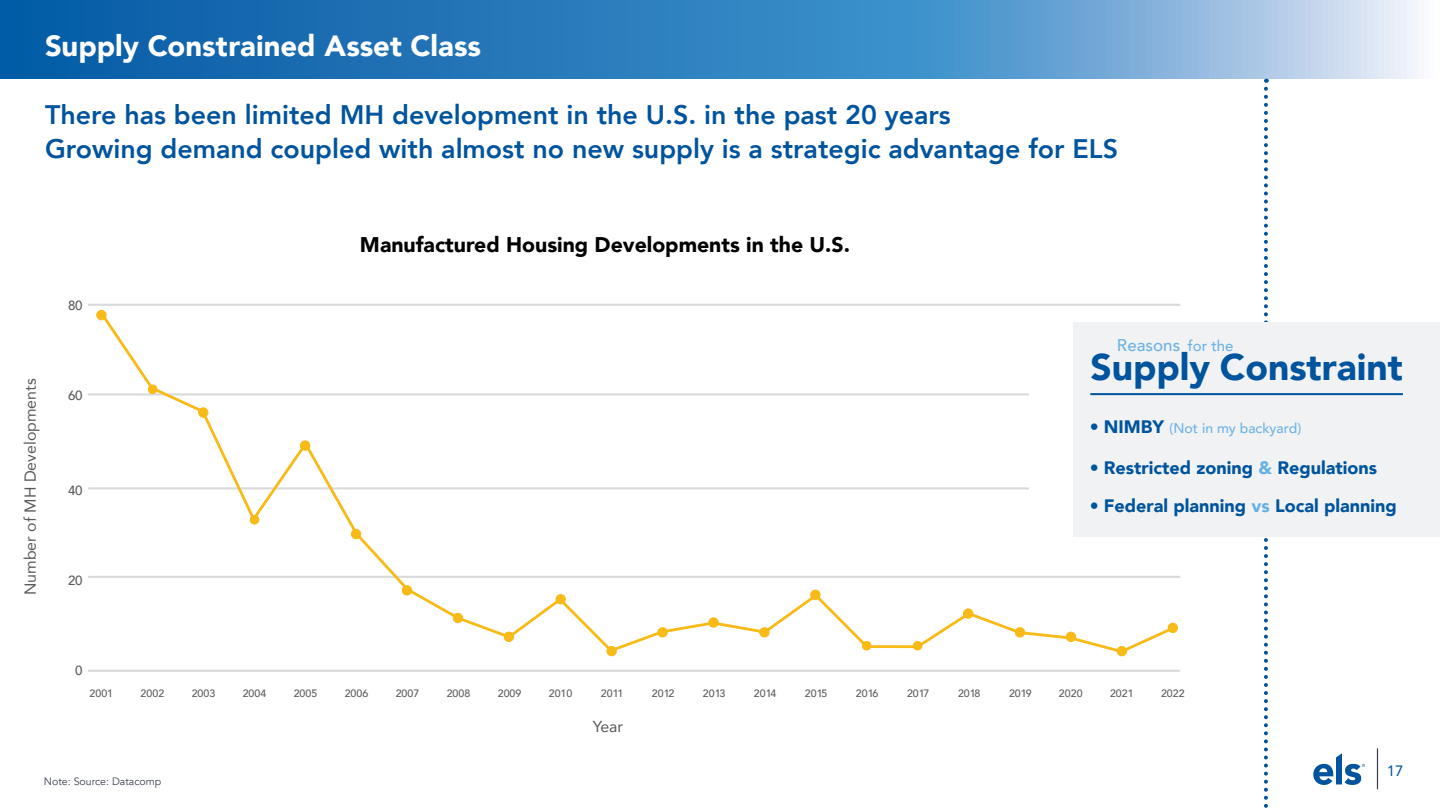
<style>
.page{position:relative;width:1440px;height:810px;background:#fff}
.page>*{position:absolute;margin:0;border:0;box-sizing:border-box;transform-origin:0 0}
.t1{font:900 37.12px "Avenir";color:#00549e}
.t2{font:900 29.25px "Avenir";color:#fff}
.t3{font:800 26.75px/34.1px "Avenir";color:#00549e}
.t4{font:900 21.25px "Avenir";color:#000}
.t5{font:900 18px "Avenir";color:#00549e}
.t6{font:500 17px "Avenir";color:#6eb3e3}
.t7{font:15.88px "Avenir";color:#5a5a5a}
.t8{font:15px "Avenir";color:#00549e}
.t9{font:500 14px "Avenir";color:#6eb3e3}
.t10{font:500 13.25px "Avenir";letter-spacing:-.01em;color:#5a5a5a}
.t11{font:500 10.62px "Avenir";color:#5a5a5a}
.t12{font:10.62px "Avenir";color:#3c4250}
.s1{font-size:15px}
.s2{font-weight:900;font-size:18px;color:#00549e}
.s3{color:#67b1e2}
</style>
<div class="page">
<svg style="left:0;top:0;width:1418px;height:79px;background:#478dc5"></svg>
<svg style="left:1313px;top:753px;width:52px;height:32px"></svg>
<hr style="left:1377px;top:748px;width:1px;height:41px;background:#3c4250">
<hr style="left:89px;top:304px;width:1090px;height:2px;background:#d8dad9">
<hr style="left:89px;top:487px;width:939px;height:2px;background:#d8dad9">
<hr style="left:89px;top:670px;width:1090px;height:2px;background:#d8dad9">
<svg style="left:1264px;top:89px;width:4px;height:719px"></svg>
<div style="left:1074px;top:322px;width:366px;height:215px;background:#f0f2f3"></div>
<hr style="left:1090px;top:393px;width:313px;height:2px;background:#00549e">
<svg style="left:97px;top:310px;width:1079px;height:345px"></svg>
<div style="left:97px;top:310px;width:9px;height:10px;background:#f8ba17;border-radius:50%"></div>
<div style="left:96px;top:310px;width:11px;height:10px;border:1px solid #f8ba17;border-radius:50%"></div>
<div style="left:148px;top:385px;width:9px;height:9px;background:#f8ba17;border-radius:50%"></div>
<div style="left:148px;top:385px;width:10px;height:9px;border:1px solid #f8ba17;border-radius:50%"></div>
<div style="left:198px;top:408px;width:10px;height:9px;background:#f8ba17;border-radius:50%"></div>
<div style="left:198px;top:407px;width:10px;height:11px;border:1px solid #f8ba17;border-radius:50%"></div>
<div style="left:250px;top:515px;width:9px;height:9px;background:#f8ba17;border-radius:50%"></div>
<div style="left:250px;top:515px;width:9px;height:9px;border:1px solid #f8ba17;border-radius:50%"></div>
<div style="left:300px;top:441px;width:10px;height:9px;background:#f8ba17;border-radius:50%"></div>
<div style="left:300px;top:440px;width:10px;height:11px;border:1px solid #f8ba17;border-radius:50%"></div>
<div style="left:351px;top:529px;width:10px;height:10px;background:#f8ba17;border-radius:50%"></div>
<div style="left:351px;top:529px;width:10px;height:10px;border:1px solid #f8ba17;border-radius:50%"></div>
<div style="left:402px;top:586px;width:10px;height:9px;background:#f8ba17;border-radius:50%"></div>
<div style="left:402px;top:585px;width:10px;height:10px;border:1px solid #f8ba17;border-radius:50%"></div>
<div style="left:453px;top:613px;width:9px;height:10px;background:#f8ba17;border-radius:50%"></div>
<div style="left:453px;top:613px;width:10px;height:10px;border:1px solid #f8ba17;border-radius:50%"></div>
<div style="left:504px;top:632px;width:9px;height:10px;background:#f8ba17;border-radius:50%"></div>
<div style="left:504px;top:632px;width:10px;height:10px;border:1px solid #f8ba17;border-radius:50%"></div>
<div style="left:556px;top:595px;width:9px;height:9px;background:#f8ba17;border-radius:50%"></div>
<div style="left:556px;top:594px;width:10px;height:10px;border:1px solid #f8ba17;border-radius:50%"></div>
<div style="left:607px;top:646px;width:9px;height:10px;background:#f8ba17;border-radius:50%"></div>
<div style="left:607px;top:646px;width:10px;height:10px;border:1px solid #f8ba17;border-radius:50%"></div>
<div style="left:658px;top:628px;width:9px;height:9px;background:#f8ba17;border-radius:50%"></div>
<div style="left:657px;top:627px;width:11px;height:10px;border:1px solid #f8ba17;border-radius:50%"></div>
<div style="left:709px;top:618px;width:9px;height:9px;background:#f8ba17;border-radius:50%"></div>
<div style="left:708px;top:617px;width:11px;height:11px;border:1px solid #f8ba17;border-radius:50%"></div>
<div style="left:760px;top:628px;width:9px;height:9px;background:#f8ba17;border-radius:50%"></div>
<div style="left:759px;top:627px;width:11px;height:10px;border:1px solid #f8ba17;border-radius:50%"></div>
<div style="left:811px;top:590px;width:9px;height:10px;background:#f8ba17;border-radius:50%"></div>
<div style="left:810px;top:590px;width:11px;height:10px;border:1px solid #f8ba17;border-radius:50%"></div>
<div style="left:862px;top:641px;width:9px;height:9px;background:#f8ba17;border-radius:50%"></div>
<div style="left:862px;top:641px;width:9px;height:9px;border:1px solid #f8ba17;border-radius:50%"></div>
<div style="left:913px;top:641px;width:9px;height:9px;background:#f8ba17;border-radius:50%"></div>
<div style="left:913px;top:641px;width:9px;height:9px;border:1px solid #f8ba17;border-radius:50%"></div>
<div style="left:963px;top:609px;width:10px;height:9px;background:#f8ba17;border-radius:50%"></div>
<div style="left:963px;top:608px;width:10px;height:11px;border:1px solid #f8ba17;border-radius:50%"></div>
<div style="left:1015px;top:628px;width:10px;height:9px;background:#f8ba17;border-radius:50%"></div>
<div style="left:1015px;top:627px;width:10px;height:10px;border:1px solid #f8ba17;border-radius:50%"></div>
<div style="left:1066px;top:632px;width:9px;height:10px;background:#f8ba17;border-radius:50%"></div>
<div style="left:1066px;top:632px;width:10px;height:10px;border:1px solid #f8ba17;border-radius:50%"></div>
<div style="left:1117px;top:646px;width:9px;height:10px;background:#f8ba17;border-radius:50%"></div>
<div style="left:1117px;top:646px;width:10px;height:10px;border:1px solid #f8ba17;border-radius:50%"></div>
<div style="left:1168px;top:623px;width:9px;height:10px;background:#f8ba17;border-radius:50%"></div>
<div style="left:1168px;top:623px;width:10px;height:10px;border:1px solid #f8ba17;border-radius:50%"></div>
<p class="t2" style="left:45px;top:21px;width:438px">Supply Constrained Asset Class</p>
<p class="t3" style="left:45px;top:98px;width:1075px">There has been limited MH development in the U.S. in the past 20 years<br>Growing demand coupled with almost no new supply is a strategic advantage for ELS</p>
<p class="t7" style="left:18px;top:595px;width:218px;rotate:-90deg">Number of MH Developments</p>
<p class="t10" style="left:68px;top:294px;width:16px">80</p>
<p class="t10" style="left:68px;top:384px;width:16px">60</p>
<p class="t10" style="left:68px;top:479px;width:16px">40</p>
<p class="t10" style="left:68px;top:569px;width:16px">20</p>
<p class="t10" style="left:75px;top:659px;width:9px">0</p>
<p class="t4" style="left:360px;top:226px;width:492px">Manufactured Housing Developments in the U.S.</p>
<p class="t6" style="left:1117px;top:330px;width:118px">Reasons <span class="s1">for the</span></p>
<h1 class="t1" style="left:1090px;top:335px;width:314px">Supply Constraint</h1>
<p class="t9" style="left:1090px;top:416px;width:213px"><span class="s2">• NIMBY</span> (Not in my backyard)</p>
<p class="t5" style="left:1090px;top:452px;width:289px">• Restricted zoning <span class="s3">&amp;</span> Regulations</p>
<p class="t5" style="left:1090px;top:490px;width:309px">• Federal planning <span class="s3">vs</span> Local planning</p>
<p class="t11" style="left:90px;top:684px;width:25px">2001</p>
<p class="t11" style="left:141px;top:684px;width:25px">2002</p>
<p class="t11" style="left:192px;top:684px;width:25px">2003</p>
<p class="t11" style="left:243px;top:684px;width:25px">2004</p>
<p class="t11" style="left:294px;top:684px;width:25px">2005</p>
<p class="t11" style="left:345px;top:684px;width:25px">2006</p>
<p class="t11" style="left:396px;top:684px;width:25px">2007</p>
<p class="t11" style="left:447px;top:684px;width:25px">2008</p>
<p class="t11" style="left:498px;top:684px;width:25px">2009</p>
<p class="t11" style="left:549px;top:684px;width:25px">2010</p>
<p class="t11" style="left:601px;top:684px;width:24px">2011</p>
<p class="t11" style="left:652px;top:684px;width:24px">2012</p>
<p class="t11" style="left:703px;top:684px;width:24px">2013</p>
<p class="t11" style="left:754px;top:684px;width:24px">2014</p>
<p class="t11" style="left:805px;top:684px;width:24px">2015</p>
<p class="t11" style="left:856px;top:684px;width:24px">2016</p>
<p class="t11" style="left:907px;top:684px;width:24px">2017</p>
<p class="t11" style="left:958px;top:684px;width:24px">2018</p>
<p class="t11" style="left:1009px;top:684px;width:24px">2019</p>
<p class="t11" style="left:1059px;top:684px;width:25px">2020</p>
<p class="t11" style="left:1110px;top:684px;width:25px">2021</p>
<p class="t11" style="left:1161px;top:684px;width:25px">2022</p>
<p class="t7" style="left:593px;top:714px;width:32px">Year</p>
<p class="t12" style="left:44px;top:775px;width:119px">Note: Source: Datacomp</p>
<p class="t8" style="left:1387px;top:759px;width:18px">17</p>
</div>
